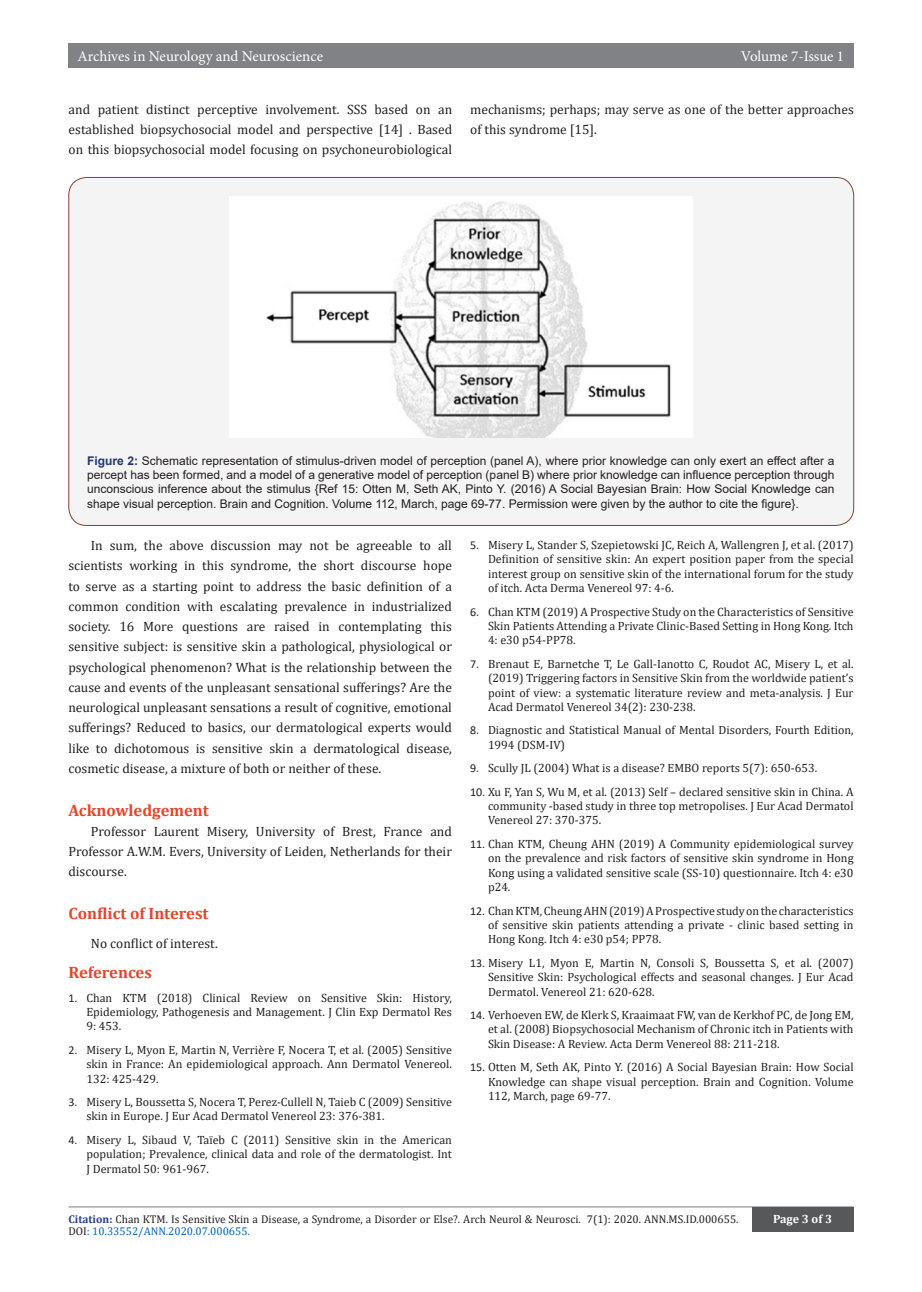
<style>
.page{position:relative;width:922px;height:1292px;background:#fff}
.page>*{position:absolute;margin:0;border:0;box-sizing:border-box;transform-origin:0 0}
.t1{font:700 16.5px "Cambria";color:#e8442a}
.t2{font:15px "Minion Pro";letter-spacing:-.005em;color:#fff}
.t3{font:13.5px/20.2px "Cambria";color:#231f20;text-align:justify}
.t4{font:12px/14.4px "Cambria";color:#231f20;text-align:justify}
.t5{font:12px/14.4px "Arial";color:#231f20;text-align:justify}
.t6{font:700 12px "Cambria";color:#fff}
.t7{font:11.25px/12px "Cambria";color:#231f20}
.s1{font-weight:700;color:#233571}
.s2{font-family:"Calibri"}
.s3{font-weight:700;color:#253f8e}
.s4{color:#0563c1}
</style>
<div class="page">
<hr style="left:68px;top:1206px;width:785px;height:1px;background:#a8a9ad">
<div style="left:68px;top:44px;width:786px;height:24px;background:#808285"></div>
<div style="left:751px;top:1207px;width:102px;height:25px;background:#57585a"></div>
<div style="left:69px;top:177px;width:784px;height:348px;background:#f4f4f4;border-radius:18px"></div>
<img style="left:230px;top:197px;width:462px;height:240px">
<p class="t2" style="left:77px;top:46px;width:247px">Archives in Neurology and Neuroscience</p>
<p class="t2" style="left:741px;top:46px;width:105px">Volume 7-Issue 1</p>
<p class="t3" style="left:69px;top:99px;width:385px">and patient distinct perceptive involvement. SSS based on an established biopsychosocial model and perspective [14] . Based on this biopsychosocial model focusing on psychoneurobiological</p>
<p class="t3" style="left:470px;top:99px;width:385px">mechanisms; perhaps; may serve as one of the better approaches of this syndrome [15].</p>
<p class="t5" style="left:87px;top:453px;width:748px"><span class="s1">Figure 2:</span> Schematic representation of stimulus-driven model of perception (panel A), where prior knowledge can only exert an effect after a percept has been formed, and a model of a generative model of perception (panel B) where prior knowledge can influence perception through unconscious inference about the stimulus {Ref 15: Otten M, Seth AK, Pinto Y. (2016) A Social Bayesian Brain: How Social Knowledge can shape visual perception. Brain and Cognition. Volume 112, March, page 69-77. Permission were given by the author to cite the figure}.</p>
<p class="t3" style="left:68px;top:535px;width:385px;text-indent:22px">In sum, the above discussion may not be agreeable to all scientists working in this syndrome, the short discourse hope to serve as a starting point to address the basic definition of a common condition with escalating prevalence in industrialized society. 16 More questions are raised in contemplating this sensitive subject: is sensitive skin a pathological, physiological or psychological phenomenon? What is the relationship between the cause and events of the unpleasant sensational sufferings? Are the neurological unpleasant sensations a result of cognitive, emotional sufferings? Reduced to basics, our dermatological experts would like to dichotomous is sensitive skin a dermatological disease, cosmetic disease, a mixture of both or neither of these.</p>
<p class="t1" style="left:68px;top:798px;width:142px">Acknowledgement</p>
<p class="t3" style="left:68px;top:821px;width:385px;text-indent:22px">Professor Laurent Misery, University of Brest, France and Professor A.W.M. Evers, University of Leiden, Netherlands for their discourse.</p>
<p class="t1" style="left:68px;top:901px;width:142px">Conflict of Interest</p>
<p class="t3" style="left:91px;top:933px;width:128px">No conflict of interest.</p>
<p class="t1" style="left:68px;top:961px;width:85px">References</p>
<p class="t4" style="left:86px;top:990px;width:367px;text-indent:-18px"><span class="s2">1.</span> Chan KTM (2018) Clinical Review on Sensitive Skin: History, Epidemiology, Pathogenesis and Management. J Clin Exp Dermatol Res 9: 453.</p>
<p class="t4" style="left:86px;top:1042px;width:367px;text-indent:-18px"><span class="s2">2.</span> Misery L, Myon E, Martin N, Verrière F, Nocera T, et al. (2005) Sensitive skin in France: An epidemiological approach. Ann Dermatol Venereol.<br>132: 425-429.</p>
<p class="t4" style="left:86px;top:1094px;width:367px;text-indent:-18px"><span class="s2">3.</span> Misery L, Boussetta S, Nocera T, Perez-Cullell N, Taieb C (2009) Sensitive skin in Europe. J Eur Acad Dermatol Venereol 23: 376-381.</p>
<p class="t4" style="left:86px;top:1132px;width:367px;text-indent:-18px"><span class="s2">4.</span> Misery L, Sibaud V, Taïeb C (2011) Sensitive skin in the American population; Prevalence, clinical data and role of the dermatologist. Int J Dermatol 50: 961-967.</p>
<p class="t4" style="left:488px;top:537px;width:367px;text-indent:-18px"><span class="s2">5.</span> Misery L, Stander S, Szepietowski JC, Reich A, Wallengren J, et al. (2017)<br>Definition of sensitive skin: An expert position paper from the special interest group on sensitive skin of the international forum for the study of itch. Acta Derma Venereol 97: 4-6.</p>
<p class="t4" style="left:488px;top:604px;width:367px;text-indent:-18px"><span class="s2">6.</span> Chan KTM (2019) A Prospective Study on the Characteristics of Sensitive Skin Patients Attending a Private Clinic-Based Setting in Hong Kong. Itch 4: e30 p54-PP78.</p>
<p class="t4" style="left:488px;top:656px;width:367px;text-indent:-18px"><span class="s2">7.</span> Brenaut E, Barnetche T, Le Gall-Ianotto C, Roudot AC, Misery L, et al. (2019) Triggering factors in Sensitive Skin from the worldwide patient’s point of view: a systematic literature review and meta-analysis. J Eur Acad Dermatol Venereol 34(2): 230-238.</p>
<p class="t4" style="left:488px;top:723px;width:367px;text-indent:-18px"><span class="s2">8.</span> Diagnostic and Statistical Manual of Mental Disorders, Fourth Edition,<br>1994 (DSM-IV)</p>
<p class="t4" style="left:470px;top:761px;width:349px"><span class="s2">9.</span> Scully JL (2004) What is a disease? EMBO reports 5(7): 650-653.</p>
<p class="t4" style="left:488px;top:784px;width:367px;text-indent:-18px"><span class="s2">10.</span> Xu F, Yan S, Wu M, et al. (2013) Self – declared sensitive skin in China. A community -based study in three top metropolises. J Eur Acad Dermatol Venereol 27: 370-375.</p>
<p class="t4" style="left:488px;top:836px;width:367px;text-indent:-18px"><span class="s2">11.</span> Chan KTM, Cheung AHN (2019) A Community epidemiological survey on the prevalence and risk factors of sensitive skin syndrome in Hong Kong using a validated sensitive scale (SS-10) questionnaire. Itch 4: e30 p24.</p>
<p class="t4" style="left:488px;top:903px;width:367px;text-indent:-18px"><span class="s2">12.</span> Chan KTM, Cheung AHN (2019) A Prospective study on the characteristics of sensitive skin patients attending a private - clinic based setting in Hong Kong. Itch 4: e30 p54; PP78.</p>
<p class="t4" style="left:488px;top:955px;width:367px;text-indent:-18px"><span class="s2">13.</span> Misery L1, Myon E, Martin N, Consoli S, Boussetta S, et al. (2007)<br>Sensitive Skin: Psychological effects and seasonal changes. J Eur Acad Dermatol. Venereol 21: 620-628.</p>
<p class="t4" style="left:488px;top:1007px;width:367px;text-indent:-18px"><span class="s2">14.</span> Verhoeven EW, de Klerk S, Kraaimaat FW, van de Kerkhof PC, de Jong EM, et al. (2008) Biopsychosocial Mechanism of Chronic itch in Patients with Skin Disease: A Review. Acta Derm Venereol 88: 211-218.</p>
<p class="t4" style="left:488px;top:1059px;width:367px;text-indent:-18px"><span class="s2">15.</span> Otten M, Seth AK, Pinto Y. (2016) A Social Bayesian Brain: How Social Knowledge can shape visual perception. Brain and Cognition. Volume 112, March, page 69-77.</p>
<p class="t7" style="left:68px;top:1213px;width:671px"><span class="s3">Citation:</span> Chan KTM. Is Sensitive Skin a Disease, a Syndrome, a Disorder or Else?. Arch Neurol &amp; Neurosci. 7(1): 2020. ANN.MS.ID.000655.<br>DOI<span class="s4">: 10.33552/ANN.2020.07.000655.</span></p>
<p class="t6" style="left:773px;top:1210px;width:60px">Page 3 of 3</p>
</div>
